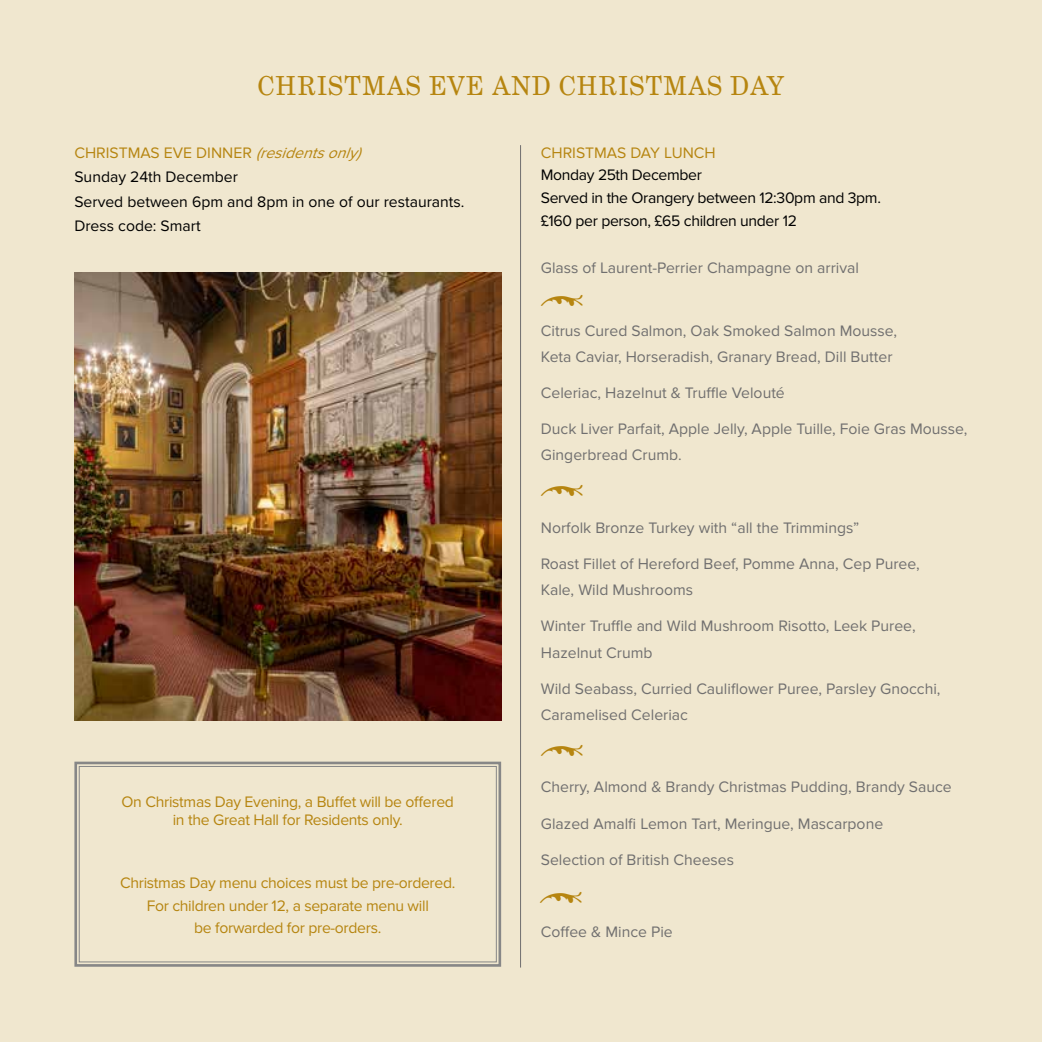
<style>
.page{position:relative;width:1042px;height:1042px;background:#f0e7cf}
.page>*{position:absolute;margin:0;border:0;box-sizing:border-box;transform-origin:0 0}
.t1{font:26.25px "Grad";letter-spacing:.05em;color:#b68510}
.t2{font:15.75px/26.2px "Proxima Nova";color:#706f6f}
.t3{font:15.75px/22.8px "Proxima Nova";letter-spacing:-.02em;color:#b68510;text-align:center}
.t4{font:15.75px/24.5px "Proxima Nova";color:#000}
.t5{font:15.75px/22.8px "Proxima Nova";letter-spacing:-.02em;color:#000}
.t6{font:15.75px "Proxima Nova";color:#b68510}
.s1{color:#b68510}
.s2{font-style:italic;color:#b68510}
</style>
<div class="page">
<hr style="left:520px;top:145px;width:1px;height:822px;background:#706f6f">
<svg style="left:74px;top:761px;width:428px;height:206px"></svg>
<div style="left:79px;top:766px;width:418px;height:196px;border:1px solid #878787"></div>
<img style="left:74px;top:273px;width:427px;height:447px">
<h1 class="t1" style="left:258px;top:70px;width:527px">CHRISTMAS EVE AND CHRISTMAS DAY</h1>
<p class="t4" style="left:74px;top:141px;width:391px"><span class="s1">CHRISTMAS EVE DINNER</span> <span class="s2">(residentsonly)<br></span>Sunday 24th December<br>Served between 6pm and 8pm in one of our restaurants.<br>Dress code: Smart</p>
<p class="t3" style="left:122px;top:794px;width:334px;line-height:17.5px">On Christmas Day Evening, a Buffet will be offered in the Great Hall for Residents only.</p>
<p class="t3" style="left:120px;top:872px;width:337px">Christmas Day menu choices must be pre-ordered.<br>For children under 12, a separate menu will<br>be forwarded for pre-orders.</p>
<p class="t6" style="left:541px;top:143px;width:176px">CHRISTMAS DAY LUNCH</p>
<p class="t5" style="left:541px;top:164px;width:342px">Monday 25th December<br>Served in the Orangery between 12:30pm and 3pm. £160 per person, £65 children under 12</p>
<p class="t2" style="left:541px;top:255px;width:320px">Glass of Laurent-Perrier Champagne on arrival</p>
<p class="t2" style="left:541px;top:318px;width:358px">Citrus Cured Salmon, Oak Smoked Salmon Mousse,<br>Keta Caviar, Horseradish, Granary Bread, Dill Butter</p>
<p class="t2" style="left:541px;top:380px;width:245px">Celeriac, Hazelnut &amp; Truffle Velouté</p>
<p class="t2" style="left:541px;top:416px;width:428px">Duck Liver Parfait, Apple Jelly, Apple Tuille, Foie Gras Mousse,<br>Gingerbread Crumb.</p>
<p class="t2" style="left:541px;top:515px;width:320px">Norfolk Bronze Turkey with “all the Trimmings”</p>
<p class="t2" style="left:541px;top:551px;width:380px">Roast Fillet of Hereford Beef, Pomme Anna, Cep Puree,<br>Kale, Wild Mushrooms</p>
<p class="t2" style="left:541px;top:613px;width:376px">Winter Truffle and Wild Mushroom Risotto, Leek Puree,<br>Hazelnut Crumb</p>
<p class="t2" style="left:541px;top:676px;width:401px">Wild Seabass, Curried Cauliflower Puree, Parsley Gnocchi,<br>Caramelised Celeriac</p>
<p class="t2" style="left:541px;top:774px;width:412px">Cherry, Almond &amp; Brandy Christmas Pudding, Brandy Sauce</p>
<p class="t2" style="left:541px;top:811px;width:344px">Glazed Amalfi Lemon Tart, Meringue, Mascarpone</p>
<p class="t2" style="left:541px;top:847px;width:195px">Selection of British Cheeses</p>
<p class="t2" style="left:541px;top:919px;width:133px">Coffee &amp; Mince Pie</p>
</div>
